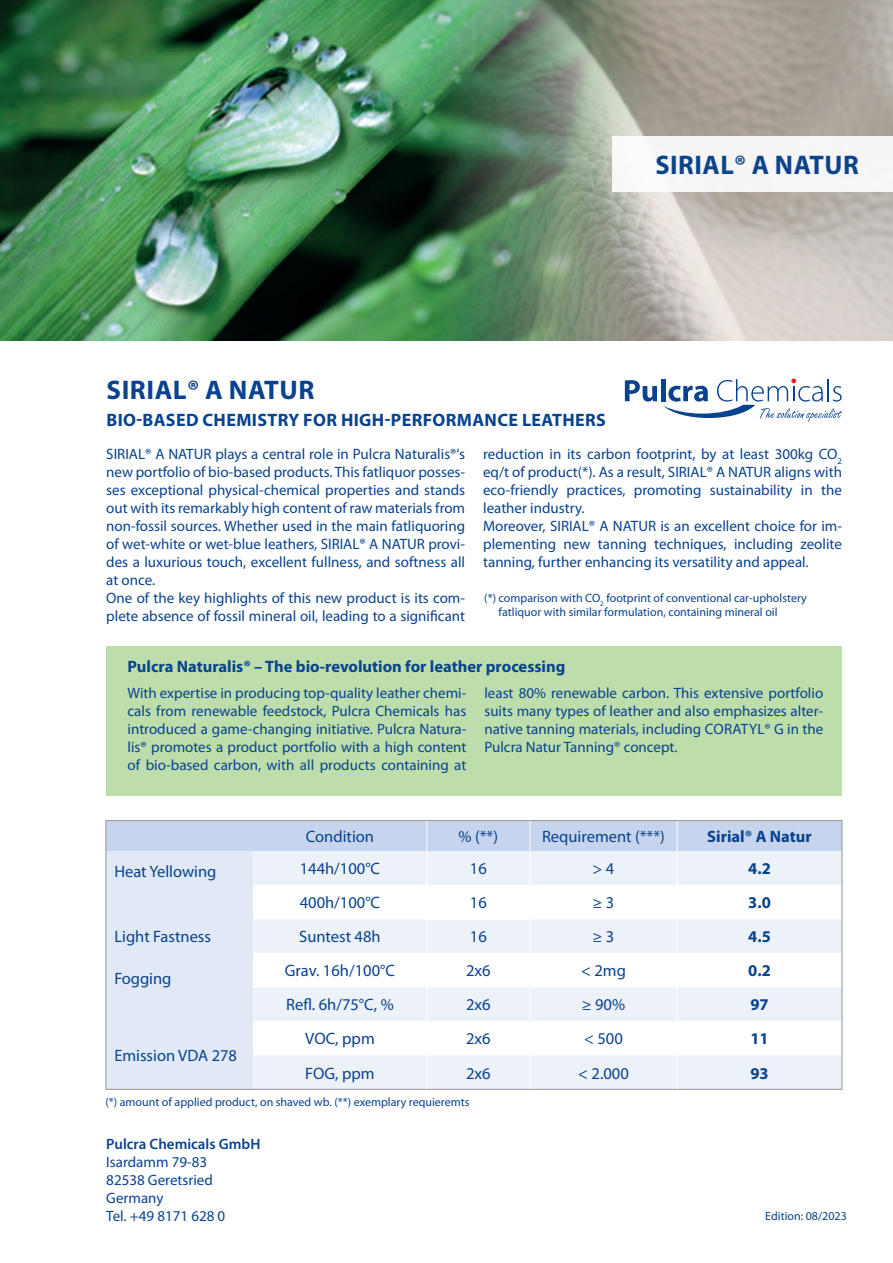
<style>
.page{position:relative;width:893px;height:1263px;background:#fff}
.page>*{position:absolute;margin:0;border:0;box-sizing:border-box;transform-origin:0 0}
.t1{font:700 27px "Myriad Pro";letter-spacing:.02em;color:#0c448c}
.t2{font:700 27px "Myriad Pro";letter-spacing:.02em;color:#09428e}
.t3{font:700 18px "Myriad Pro";letter-spacing:.02em;color:#09428e}
.PRODUCT_NAME{font:16.5px "Myriad Pro";color:#09428e}
.PRODUCT_NAME-2{font:700 16.5px "Myriad Pro";color:#09428e}
.Bodytekst{font:16.5px "Myriad Pro";color:#09428e}
.t4{font:15px/18px "Myriad Pro";color:#09428e;text-align:justify}
.t5{font:600 15px "Myriad Pro";color:#09428e}
.t6{font:12px/14.4px "Myriad Pro";color:#09428e}
</style>
<div class="page">
<img style="left:0;top:0;width:652px;height:340px">
<svg style="left:625px;top:380px;width:32px;height:22px"></svg>
<hr style="left:661px;top:379px;width:4px;height:22px;background:#09428e">
<svg style="left:663px;top:378px;width:179px;height:44px"></svg>
<div style="left:612px;top:136px;width:281px;height:55px;background:#f6f5f5"></div>
<div style="left:106px;top:646px;width:736px;height:150px;background:#bdddab"></div>
<svg style="left:106px;top:821px;width:736px;height:268px"></svg>
<svg style="left:253px;top:885px;width:589px;height:170px"></svg>
<div style="left:427px;top:885px;width:103px;height:34px;background:#fff"></div>
<hr style="left:105px;top:820px;width:148px;height:1px;background:#939598">
<hr style="left:105px;top:821px;width:1px;height:30px;background:#939598">
<hr style="left:253px;top:820px;width:174px;height:1px;background:#939598">
<hr style="left:427px;top:820px;width:103px;height:1px;background:#939598">
<hr style="left:530px;top:820px;width:147px;height:1px;background:#939598">
<hr style="left:677px;top:820px;width:165px;height:1px;background:#939598">
<hr style="left:842px;top:821px;width:1px;height:30px;background:#939598">
<hr style="left:105px;top:851px;width:1px;height:34px;background:#939598">
<hr style="left:105px;top:885px;width:1px;height:34px;background:#939598">
<hr style="left:842px;top:851px;width:1px;height:34px;background:#939598">
<hr style="left:842px;top:885px;width:1px;height:34px;background:#939598">
<hr style="left:105px;top:919px;width:1px;height:34px;background:#939598">
<hr style="left:842px;top:919px;width:1px;height:34px;background:#939598">
<hr style="left:105px;top:953px;width:1px;height:34px;background:#939598">
<hr style="left:105px;top:987px;width:1px;height:34px;background:#939598">
<hr style="left:105px;top:1021px;width:1px;height:34px;background:#939598">
<hr style="left:105px;top:1055px;width:1px;height:34px;background:#939598">
<hr style="left:105px;top:1089px;width:148px;height:1px;background:#939598">
<hr style="left:842px;top:953px;width:1px;height:34px;background:#939598">
<hr style="left:842px;top:987px;width:1px;height:34px;background:#939598">
<hr style="left:842px;top:1021px;width:1px;height:34px;background:#939598">
<hr style="left:842px;top:1055px;width:1px;height:34px;background:#939598">
<hr style="left:253px;top:1089px;width:174px;height:1px;background:#939598">
<hr style="left:427px;top:1089px;width:103px;height:1px;background:#939598">
<hr style="left:530px;top:1089px;width:147px;height:1px;background:#939598">
<hr style="left:677px;top:1089px;width:165px;height:1px;background:#939598">
<hr style="left:426px;top:821px;width:1px;height:30px;background:#fff">
<hr style="left:426px;top:851px;width:1px;height:34px;background:#fff">
<hr style="left:426px;top:885px;width:1px;height:34px;background:#fff">
<hr style="left:426px;top:919px;width:1px;height:34px;background:#fff">
<hr style="left:426px;top:953px;width:1px;height:34px;background:#fff">
<hr style="left:426px;top:987px;width:1px;height:34px;background:#fff">
<hr style="left:426px;top:1021px;width:1px;height:34px;background:#fff">
<hr style="left:426px;top:1055px;width:1px;height:34px;background:#fff">
<hr style="left:529px;top:821px;width:1px;height:30px;background:#fff">
<hr style="left:529px;top:851px;width:1px;height:34px;background:#fff">
<hr style="left:529px;top:919px;width:1px;height:34px;background:#fff">
<hr style="left:529px;top:953px;width:1px;height:34px;background:#fff">
<hr style="left:529px;top:987px;width:1px;height:34px;background:#fff">
<hr style="left:529px;top:1021px;width:1px;height:34px;background:#fff">
<hr style="left:529px;top:1055px;width:1px;height:34px;background:#fff">
<hr style="left:677px;top:821px;width:1px;height:30px;background:#fff">
<hr style="left:677px;top:851px;width:1px;height:34px;background:#fff">
<hr style="left:677px;top:885px;width:1px;height:34px;background:#fff">
<hr style="left:677px;top:919px;width:1px;height:34px;background:#fff">
<hr style="left:677px;top:953px;width:1px;height:34px;background:#fff">
<hr style="left:677px;top:987px;width:1px;height:34px;background:#fff">
<hr style="left:677px;top:1021px;width:1px;height:34px;background:#fff">
<hr style="left:677px;top:1055px;width:1px;height:34px;background:#fff">
<p class="t1" style="left:655px;top:147px;width:205px">SIRIAL® A NATUR</p>
<p class="t2" style="left:107px;top:372px;width:209px">SIRIAL® A NATUR</p>
<p class="t3" style="left:106px;top:408px;width:501px">BIO-BASED CHEMISTRY FOR HIGH-PERFORMANCE LEATHERS</p>
<p class="t4" style="left:106px;top:445px;width:360px">SIRIAL® A NATUR plays a central role in Pulcra Naturalis®‘s new portfolio of bio-based products. This fatliquor posses&shy;ses exceptional physical-chemical properties and stands out with its remarkably high content of raw materials from non-fossil sources. Whether used in the main fatliquoring of wet-white or wet-blue leathers, SIRIAL® A NATUR provi&shy;des a luxurious touch, excellent fullness, and softness all at once.</p>
<p class="t4" style="left:106px;top:589px;width:360px">One of the key highlights of this new product is its com&shy;plete absence of fossil mineral oil, leading to a significant</p>
<p class="t4" style="left:483px;top:445px;width:360px">reduction in its carbon footprint, by at least 300kg CO<sub>2 </sub>eq/t of product(*). As a result, SIRIAL® A NATUR aligns with eco-friendly practices, promoting sustainability in the leather industry.</p>
<p class="t4" style="left:483px;top:517px;width:360px">Moreover, SIRIAL® A NATUR is an excellent choice for im&shy;plementing new tanning techniques, including zeolite tanning, further enhancing its versatility and appeal.</p>
<p class="t6" style="left:499px;top:590px;width:310px;text-indent:-14px">(*) comparison with CO<sub>2</sub> footprint of conventional car-upholstery fatliquor with similar formulation, containing mineral oil</p>
<p class="PRODUCT_NAME-2" style="left:128px;top:656px;width:439px">Pulcra Naturalis® – The bio-revolution for leather processing</p>
<p class="t4" style="left:128px;top:684px;width:340px">With expertise in producing top-quality leather chemi&shy;cals from renewable feedstock, Pulcra Chemicals has introduced a game-changing initiative. Pulcra Natura&shy;lis® promotes a product portfolio with a high content of bio-based carbon, with all products containing at</p>
<p class="t4" style="left:484px;top:684px;width:340px">least 80% renewable carbon. This extensive portfolio suits many types of leather and also emphasizes alter&shy;native tanning materials, including CORATYL® G in the Pulcra Natur Tanning® concept.</p>
<p class="PRODUCT_NAME" style="left:306px;top:826px;width:70px">Condition</p>
<p class="PRODUCT_NAME" style="left:459px;top:826px;width:41px">% (**)</p>
<p class="PRODUCT_NAME" style="left:542px;top:826px;width:124px">Requirement (***)</p>
<p class="PRODUCT_NAME-2" style="left:707px;top:826px;width:106px">Sirial® A Natur</p>
<p class="Bodytekst" style="left:114px;top:861px;width:104px">Heat Yellowing</p>
<p class="PRODUCT_NAME" style="left:300px;top:859px;width:82px">144h/100°C</p>
<p class="PRODUCT_NAME" style="left:470px;top:859px;width:18px">16</p>
<p class="PRODUCT_NAME" style="left:593px;top:859px;width:23px">&gt; 4</p>
<p class="PRODUCT_NAME-2" style="left:748px;top:858px;width:24px">4.2</p>
<p class="PRODUCT_NAME" style="left:300px;top:893px;width:82px">400h/100°C</p>
<p class="PRODUCT_NAME" style="left:470px;top:893px;width:18px">16</p>
<p class="PRODUCT_NAME" style="left:593px;top:893px;width:23px">≥ 3</p>
<p class="PRODUCT_NAME-2" style="left:748px;top:892px;width:24px">3.0</p>
<p class="Bodytekst" style="left:114px;top:927px;width:98px">Light Fastness</p>
<p class="PRODUCT_NAME" style="left:299px;top:927px;width:83px">Suntest 48h</p>
<p class="PRODUCT_NAME" style="left:470px;top:927px;width:18px">16</p>
<p class="PRODUCT_NAME" style="left:593px;top:927px;width:23px">≥ 3</p>
<p class="PRODUCT_NAME-2" style="left:748px;top:926px;width:24px">4.5</p>
<p class="Bodytekst" style="left:114px;top:968px;width:59px">Fogging</p>
<p class="PRODUCT_NAME" style="left:285px;top:961px;width:111px">Grav. 16h/100°C</p>
<p class="PRODUCT_NAME" style="left:466px;top:961px;width:26px">2x6</p>
<p class="PRODUCT_NAME" style="left:581px;top:961px;width:46px">&lt; 2mg</p>
<p class="PRODUCT_NAME-2" style="left:748px;top:960px;width:24px">0.2</p>
<p class="PRODUCT_NAME" style="left:286px;top:995px;width:109px">Refl. 6h/75°C, %</p>
<p class="PRODUCT_NAME" style="left:466px;top:995px;width:26px">2x6</p>
<p class="PRODUCT_NAME" style="left:582px;top:995px;width:45px">≥ 90%</p>
<p class="PRODUCT_NAME-2" style="left:750px;top:994px;width:20px">97</p>
<p class="PRODUCT_NAME" style="left:305px;top:1029px;width:71px">VOC, ppm</p>
<p class="PRODUCT_NAME" style="left:466px;top:1029px;width:26px">2x6</p>
<p class="PRODUCT_NAME" style="left:584px;top:1029px;width:40px">&lt; 500</p>
<p class="PRODUCT_NAME-2" style="left:750px;top:1028px;width:20px">11</p>
<p class="PRODUCT_NAME" style="left:305px;top:1063px;width:71px">FOG, ppm</p>
<p class="PRODUCT_NAME" style="left:466px;top:1063px;width:26px">2x6</p>
<p class="PRODUCT_NAME" style="left:578px;top:1063px;width:52px">&lt; 2.000</p>
<p class="PRODUCT_NAME-2" style="left:750px;top:1062px;width:20px">93</p>
<p class="t6" style="left:105px;top:1095px;width:365px">(*) amount of applied product, on shaved wb. (**) exemplary requieremts</p>
<p class="Bodytekst" style="left:114px;top:1046px;width:124px">Emission VDA 278</p>
<p class="t5" style="left:106px;top:1134px;width:156px">Pulcra Chemicals GmbH</p>
<p class="t4" style="left:106px;top:1152px;width:102px">Isardamm 79-83</p>
<p class="t4" style="left:106px;top:1170px;width:108px">82538 Geretsried</p>
<p class="t4" style="left:106px;top:1188px;width:59px">Germany</p>
<p class="t4" style="left:106px;top:1206px;width:121px">Tel. +49 8171 628 0</p>
<p class="t6" style="left:765px;top:1209px;width:83px">Edition: 08/2023</p>
</div>
